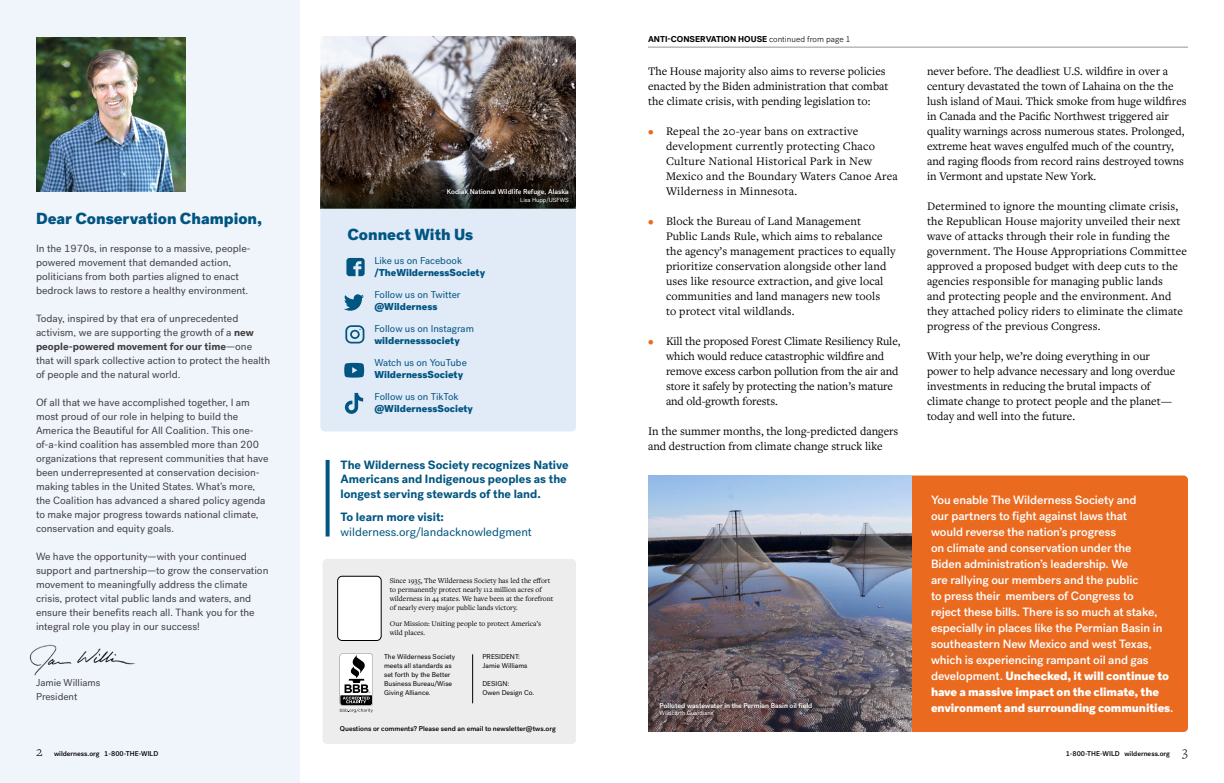
<style>
.page{position:relative;width:1224px;height:783px;background:#fff}
.page>*{position:absolute;margin:0;border:0;box-sizing:border-box;transform-origin:0 0}
.Opening_Story_Title{font:900 16px "Post Grotesk";color:#005581}
.t1{font:12px/15px "Freight Text Pro";color:#000}
.t2{font:500 12px/16px "Post Grotesk";letter-spacing:-.01em;color:#fff}
.t3{font:12px/15px "Freight Text Pro";letter-spacing:.02em;color:#000}
.Opening_Story_Title-2{font:700 12px/14.4px "Post Grotesk";color:#005581}
.Opening_Story_Title-3{font:12px/14.4px "Post Grotesk";color:#005581}
.Opening_Story_Title-4{font:10.5px/14px "Post Grotesk";color:#414042}
.t4{font:10px "Post Grotesk";color:#005581}
.t5{font:900 10px "Post Grotesk";color:#005581}
.Opening_Story_Title-5{font:10px "Post Grotesk";color:#414042}
.Main_Text{font:700 8.5px "Post Grotesk";color:#000}
.t6{font:7.5px/9px "Freight Text Pro";color:#000}
.t7{font:7px/9px "Post Grotesk";color:#000}
.t8{font:500 7px "Post Grotesk";color:#000}
.Main_Text-2{font:500 7px "Post Grotesk";color:#fff}
.Main_Text-3{font:6px "Post Grotesk";color:#fff}
.s1{font-weight:700}
.s2{font-weight:300}
.s3{color:#ea6a20}
.s4{font-weight:900}
.s5{font-family:"Freight Text Pro";font-weight:300;font-size:14px}
</style>
<div class="page">
<div style="left:0;top:0;width:299px;height:783px;background:#f0f4fb"></div>
<img style="left:36px;top:38px;width:150px;height:154px">
<img style="left:29px;top:644px;width:106px;height:32px">
<img style="left:320px;top:36px;width:256px;height:173px">
<svg style="left:321px;top:173px;width:255px;height:36px;background:#2c251d"></svg>
<div style="left:320px;top:209px;width:256px;height:222px;background:#e1eaf7"></div>
<svg style="left:346px;top:258px;width:19px;height:18px"></svg>
<svg style="left:344px;top:294px;width:20px;height:17px"></svg>
<svg style="left:345px;top:325px;width:19px;height:18px"></svg>
<svg style="left:344px;top:363px;width:20px;height:15px"></svg>
<svg style="left:345px;top:393px;width:18px;height:21px"></svg>
<svg style="left:326px;top:460px;width:4px;height:77px"></svg>
<div style="left:323px;top:559px;width:253px;height:185px;background:#ededee;border-radius:4px"></div>
<svg style="left:340px;top:653px;width:33px;height:59px;background:#aaa"></svg>
<hr style="left:472px;top:654px;width:1px;height:49px;background:#000">
<div style="left:338px;top:576px;width:43px;height:64px;background:#fff;border-radius:4px"></div>
<div style="left:337px;top:576px;width:44px;height:65px;border:1px solid #000;border-radius:4px"></div>
<hr style="left:648px;top:47px;width:540px;height:1px;background:#939598">
<div style="left:912px;top:476px;width:276px;height:256px;background:#ea6a20"></div>
<img style="left:648px;top:476px;width:264px;height:256px">
<div style="left:655px;top:698px;width:162px;height:23px;background:#000;opacity:.5"></div>
<div style="left:442px;top:184px;width:131px;height:23px;background:#000;opacity:.75"></div>
<p class="Opening_Story_Title" style="left:36px;top:208px;width:228px">Dear Conservation Champion,</p>
<p class="Opening_Story_Title-4" style="left:36px;top:241px;width:216px">In the 1970s, in response to a massive, people&shy;powered movement that demanded action, politicians from both parties aligned to enact bedrock laws to restore a healthy environment.</p>
<p class="Opening_Story_Title-4" style="left:36px;top:311px;width:236px">Today, inspired by that era of unprecedented activism, we are supporting the growth of a <span class="s1">new people-powered movement for our time</span>—one that will spark collective action to protect the health of people and the natural world.</p>
<p class="Opening_Story_Title-4" style="left:36px;top:395px;width:234px">Of all that we have accomplished together, I am most proud of our role in helping to build the America the Beautiful for All Coalition. This one&shy;of-a-kind coalition has assembled more than 200 organizations that represent communities that have been underrepresented at conservation decision&shy;making tables in the United States. What’s more, the Coalition has advanced a shared policy agenda to make major progress towards national climate, conservation and equity goals.</p>
<p class="Opening_Story_Title-4" style="left:36px;top:549px;width:234px">We have the opportunity—with your continued support and partnership—to grow the conservation movement to meaningfully address the climate crisis, protect vital public lands and waters, and ensure their benefits reach all. Thank you for the integral role you play in our success!</p>
<p class="Opening_Story_Title-5" style="left:36px;top:677px;width:66px">Jamie Williams</p>
<p class="Opening_Story_Title-5" style="left:36px;top:691px;width:43px">President</p>
<p class="Main_Text-2" style="left:447px;top:188px;width:123px">Kodiak National Wildlife Refuge, Alaska</p>
<p class="Main_Text-3" style="left:520px;top:196px;width:50px">Lisa Hupp/USFWS</p>
<h1 class="Opening_Story_Title" style="left:347px;top:224px;width:127px">Connect With Us</h1>
<p class="t4" style="left:374px;top:254px;width:89px">Like us on Facebook</p>
<p class="t5" style="left:374px;top:266px;width:112px">/TheWildernessSociety</p>
<p class="t4" style="left:374px;top:288px;width:88px">Follow us on Twitter</p>
<p class="t5" style="left:374px;top:300px;width:65px">@Wilderness</p>
<p class="t4" style="left:374px;top:322px;width:101px">Follow us on Instagram</p>
<p class="t5" style="left:374px;top:334px;width:87px">wildernesssociety</p>
<p class="t4" style="left:374px;top:356px;width:94px">Watch us on YouTube</p>
<p class="t5" style="left:374px;top:368px;width:90px">WildernessSociety</p>
<p class="t4" style="left:374px;top:390px;width:86px">Follow us on TikTok</p>
<p class="t5" style="left:374px;top:402px;width:100px">@WildernessSociety</p>
<p class="Opening_Story_Title-2" style="left:341px;top:458px;width:230px">The Wilderness Society recognizes Native<br>Americans and Indigenous peoples as the longest serving stewards of the land.</p>
<p class="Opening_Story_Title-3" style="left:341px;top:510px;width:193px"><span class="s1">To learn more visit: </span>wilderness.org/landacknowledgment</p>
<p class="t6" style="left:390px;top:576px;width:165px">Since 1935, The Wilderness Society has led the effort to permanently protect nearly 112 million acres of wilderness in 44 states. We have been at the forefront of nearly every major public lands victory.</p>
<p class="t6" style="left:390px;top:619px;width:153px">Our Mission: Uniting people to protect America’s wild places.</p>
<p class="t7" style="left:384px;top:652px;width:73px">The Wilderness Society meets all standards as set forth by the Better<br>Business Bureau/Wise<br>Giving Alliance.</p>
<p class="t7" style="left:482px;top:652px;width:39px">PRESIDENT:</p>
<p class="t7" style="left:482px;top:661px;width:47px">Jamie Williams</p>
<p class="t7" style="left:482px;top:679px;width:28px">DESIGN:</p>
<p class="t7" style="left:482px;top:688px;width:54px">Owen Design Co.</p>
<p class="t8" style="left:340px;top:724px;width:217px">Questions or comments? Please send an email to newsletter@tws.org</p>
<p class="Main_Text" style="left:648px;top:34px;width:204px">ANTI-CONSERVATION HOUSE <span class="s2">continued from page 1</span></p>
<p class="t1" style="left:648px;top:63px;width:242px">The House majority also aims to reverse policies enacted by the Biden administration that combat the climate crisis, with pending legislation to:</p>
<p class="t3" style="left:666px;top:123px;width:233px;text-indent:-18px"><span class="s3">•</span> Repeal the 20-year bans on extractive development currently protecting Chaco Culture National Historical Park in New Mexico and the Boundary Waters Canoe Area Wilderness in Minnesota.</p>
<p class="t1" style="left:666px;top:213px;width:231px;text-indent:-18px"><span class="s3">•</span> Block the Bureau of Land Management Public Lands Rule, which aims to rebalance the agency’s management practices to equally prioritize conservation alongside other land uses like resource extraction, and give local communities and land managers new tools<br>to protect vital wildlands.</p>
<p class="t1" style="left:666px;top:333px;width:236px;text-indent:-18px"><span class="s3">•</span> Kill the proposed Forest Climate Resiliency Rule, which would reduce catastrophic wildfire and remove excess carbon pollution from the air and store it safely by protecting the nation’s mature and old-growth forests.</p>
<p class="t1" style="left:648px;top:423px;width:252px">In the summer months, the long-predicted dangers and destruction from climate change struck like</p>
<p class="Main_Text-2" style="left:660px;top:702px;width:154px">Polluted wastewater in the Permian Basin oil field</p>
<p class="Main_Text-3" style="left:660px;top:710px;width:55px">WildEarth Guardians</p>
<p class="t1" style="left:927px;top:63px;width:261px">never before. The deadliest U.S. wildfire in over a century devastated the town of Lahaina on the the lush island of Maui. Thick smoke from huge wildfires in Canada and the Pacific Northwest triggered air quality warnings across numerous states. Prolonged, extreme heat waves engulfed much of the country, and raging floods from record rains destroyed towns in Vermont and upstate New York.</p>
<p class="t1" style="left:927px;top:198px;width:261px">Determined to ignore the mounting climate crisis, the Republican House majority unveiled their next wave of attacks through their role in funding the government. The House Appropriations Committee approved a proposed budget with deep cuts to the agencies responsible for managing public lands<br>and protecting people and the environment. And they attached policy riders to eliminate the climate progress of the previous Congress.</p>
<p class="t1" style="left:927px;top:348px;width:250px">With your help, we’re doing everything in our power to help advance necessary and long overdue investments in reducing the brutal impacts of climate change to protect people and the planet— today and well into the future.</p>
<p class="t2" style="left:931px;top:492px;width:244px">You enable The Wilderness Society and<br>our partners to fight against laws that<br>would reverse the nation’s progress<br>on climate and conservation under the<br>Biden administration’s leadership. We<br>are rallying our members and the public<br>to press their members of Congress to<br>reject these bills. There is so much at stake, especially in places like the Permian Basin in southeastern New Mexico and west Texas, which is experiencing rampant oil and gas development. <span class="s4">Unchecked, it will continue to have a massive impact on the climate, the environment and surrounding communities</span>.</p>
<p class="t8" style="left:36px;top:749px;width:124px"><span class="s5">2</span> wilderness.org 1-800-THE-WILD</p>
<p class="t8" style="left:1066px;top:749px;width:124px">1-800-THE-WILD wilderness.org <span class="s5">3</span></p>
</div>
